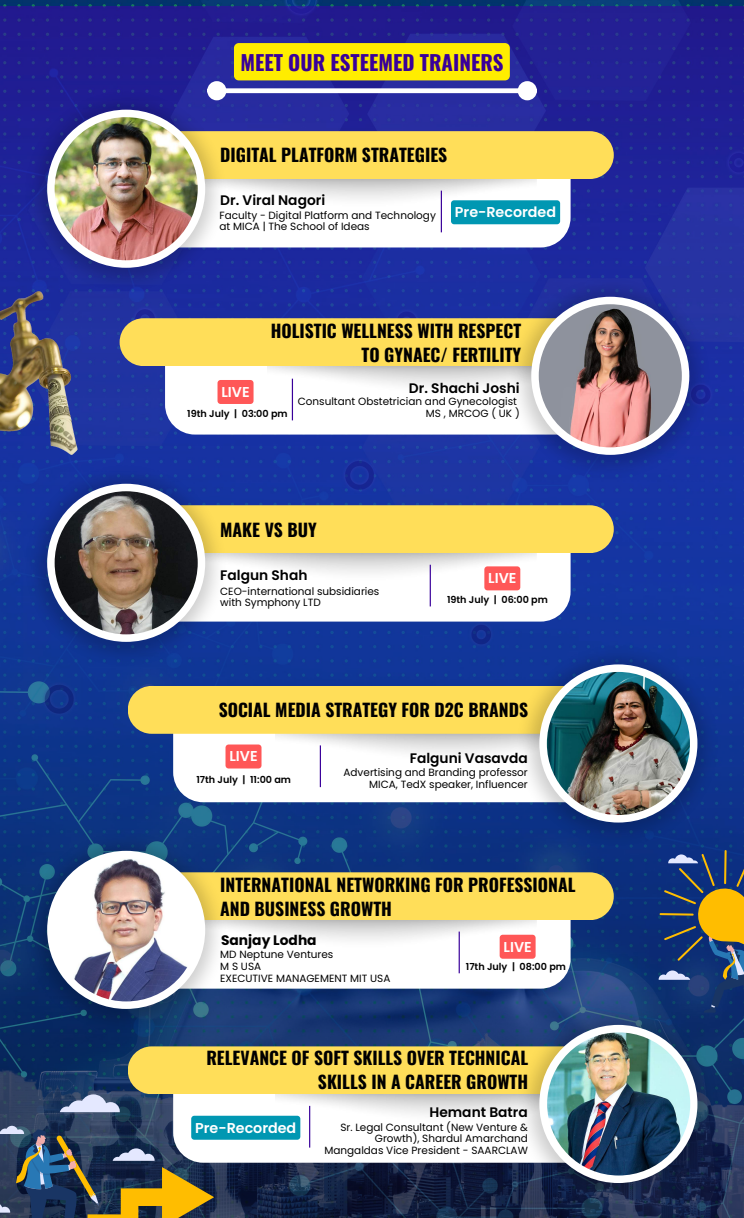
<style>
.page{position:relative;width:744px;height:1218px;background:#fff}
.page>*{position:absolute;margin:0;border:0;box-sizing:border-box;transform-origin:0 0}
.t1{font:700 20.8px "Oswald";color:#39009a}
.t2{font:700 17.6px/24.6px "Oswald";color:#000;text-align:right}
.t3{font:600 14.28px "Poppins";color:#fff}
.t4{font:600 13.8px "Poppins";color:#000}
.t5{font:700 13.8px "Poppins";color:#000}
.t6{font:10.48px/11.7px "Poppins";color:#000}
.t7{font:600 9.64px "Poppins";color:#000}
</style>
<div class="page">
<img style="left:0;top:7px;width:744px;height:1211px">
<svg style="left:112px;top:144px;width:459px;height:103px"></svg>
<div style="left:112px;top:131px;width:502px;height:48px;background:#ffde59;border-radius:24px"></div>
<img style="left:24px;top:90px;width:202px;height:202px">
<div style="left:47px;top:110px;width:158px;height:158px;background:#fff;border-radius:50%"></div>
<img style="left:55px;top:117px;width:143px;height:143px;border-radius:50%">
<hr style="left:441px;top:191px;width:1px;height:41px;background:#39009a">
<svg style="left:112px;top:518px;width:459px;height:103px"></svg>
<div style="left:112px;top:505px;width:502px;height:48px;background:#ffde59;border-radius:24px"></div>
<img style="left:24px;top:464px;width:202px;height:202px">
<div style="left:47px;top:484px;width:158px;height:158px;background:#fff;border-radius:50%"></div>
<img style="left:55px;top:491px;width:143px;height:143px;border-radius:50%">
<hr style="left:430px;top:565px;width:1px;height:41px;background:#39009a">
<svg style="left:112px;top:885px;width:459px;height:103px"></svg>
<div style="left:112px;top:872px;width:502px;height:48px;background:#ffde59;border-radius:24px"></div>
<hr style="left:459px;top:931px;width:1px;height:42px;background:#39009a">
<img style="left:24px;top:831px;width:202px;height:202px">
<div style="left:47px;top:851px;width:158px;height:158px;background:#fff;border-radius:50%"></div>
<img style="left:55px;top:858px;width:143px;height:143px;border-radius:50%">
<svg style="left:173px;top:699px;width:459px;height:103px"></svg>
<div style="left:128px;top:686px;width:501px;height:48px;background:#ffde59;border-radius:24px"></div>
<img style="left:517px;top:645px;width:201px;height:202px">
<div style="left:539px;top:664px;width:158px;height:158px;background:#fff;border-radius:50%"></div>
<img style="left:547px;top:672px;width:143px;height:143px;border-radius:50%">
<hr style="left:320px;top:745px;width:1px;height:42px;background:#39009a">
<svg style="left:173px;top:1059px;width:459px;height:103px"></svg>
<div style="left:128px;top:1046px;width:501px;height:48px;background:#ffde59;border-radius:24px"></div>
<img style="left:517px;top:1005px;width:201px;height:202px">
<div style="left:539px;top:1025px;width:158px;height:158px;background:#fff;border-radius:50%"></div>
<img style="left:547px;top:1032px;width:143px;height:143px;border-radius:50%">
<hr style="left:309px;top:1106px;width:1px;height:41px;background:#39009a">
<img style="left:0;top:243px;width:95px;height:228px">
<svg style="left:60px;top:1094px;width:60px;height:18px"></svg>
<svg style="left:0;top:1126px;width:214px;height:92px;background:#555d59"></svg>
<svg style="left:659px;top:850px;width:85px;height:162px;background:#455366"></svg>
<div style="left:225px;top:88px;width:294px;height:5px;background:#fff"></div>
<div style="left:210px;top:84px;width:14px;height:14px;background:#fff;border-radius:50%"></div>
<div style="left:207px;top:81px;width:19px;height:19px;border:5px solid #fff;border-radius:50%"></div>
<div style="left:520px;top:84px;width:15px;height:14px;background:#fff;border-radius:50%"></div>
<div style="left:518px;top:81px;width:19px;height:19px;border:5px solid #fff;border-radius:50%"></div>
<div style="left:484px;top:566px;width:36px;height:24px;background:#ff5757;border-radius:3px"></div>
<div style="left:500px;top:935px;width:36px;height:23px;background:#ff5757;border-radius:3px"></div>
<div style="left:226px;top:744px;width:36px;height:24px;background:#ff5757;border-radius:3px"></div>
<div style="left:234px;top:43px;width:276px;height:37px;background:#ffed00"></div>
<div style="left:451px;top:200px;width:109px;height:24px;background:#0097b2;border-radius:3px"></div>
<div style="left:191px;top:1115px;width:109px;height:24px;background:#0097b2;border-radius:3px"></div>
<svg style="left:165px;top:331px;width:459px;height:103px"></svg>
<div style="left:120px;top:318px;width:501px;height:48px;background:#ffde59;border-radius:24px"></div>
<img style="left:508px;top:277px;width:202px;height:202px">
<div style="left:531px;top:297px;width:158px;height:158px;background:#fff;border-radius:50%"></div>
<img style="left:539px;top:304px;width:143px;height:143px;border-radius:50%">
<hr style="left:292px;top:379px;width:1px;height:41px;background:#39009a">
<div style="left:218px;top:380px;width:36px;height:24px;background:#ff5757;border-radius:3px"></div>
<h1 class="t1" style="left:240px;top:46px;width:265px">MEET OUR ESTEEMED TRAINERS</h1>
<h2 class="t2" style="left:220px;top:141px;width:229px">DIGITAL PLATFORM STRATEGIES</h2>
<h3 class="t4" style="left:220px;top:190px;width:106px">Dr. Viral Nagori</h3>
<p class="t6" style="left:220px;top:209px;width:218px">Faculty - Digital Platform and Technology at MICA | The School of Ideas</p>
<h3 class="t3" style="left:455px;top:202px;width:103px">Pre-Recorded</h3>
<h2 class="t2" style="left:271px;top:317px;width:252px">HOLISTIC WELLNESS WITH RESPECT<br>TO GYNAEC/ FERTILITY</h2>
<h3 class="t4" style="left:409px;top:379px;width:112px">Dr. Shachi Joshi</h3>
<p class="t6" style="left:298px;top:396px;width:221px">Consultant Obstetrician and Gynecologist</p>
<p class="t7" style="left:187px;top:407px;width:102px">19th July | 03:00 pm</p>
<p class="t6" style="left:426px;top:407px;width:95px">MS , MRCOG ( UK )</p>
<h3 class="t3" style="left:221px;top:382px;width:30px">LIVE</h3>
<h2 class="t2" style="left:220px;top:516px;width:98px">MAKE VS BUY</h2>
<h3 class="t4" style="left:220px;top:565px;width:89px">Falgun Shah</h3>
<p class="t6" style="left:220px;top:585px;width:161px">CEO-international subsidiaries with Symphony LTD</p>
<h3 class="t3" style="left:488px;top:568px;width:30px">LIVE</h3>
<p class="t7" style="left:447px;top:593px;width:102px">19th July | 06:00 pm</p>
<h2 class="t2" style="left:219px;top:696px;width:311px">SOCIAL MEDIA STRATEGY FOR D2C BRANDS</h2>
<h3 class="t4" style="left:410px;top:749px;width:120px">Falguni Vasavda</h3>
<h3 class="t3" style="left:229px;top:746px;width:30px">LIVE</h3>
<p class="t7" style="left:196px;top:773px;width:96px">17th July | 11:00 am</p>
<p class="t6" style="left:344px;top:767px;width:186px;text-align:right">Advertising and Branding professor<br>MICA, TedX speaker, Influencer</p>
<h2 class="t2" style="left:220px;top:871px;width:357px;text-align:left">INTERNATIONAL NETWORKING FOR PROFESSIONAL<br>AND BUSINESS GROWTH</h2>
<h3 class="t5" style="left:221px;top:931px;width:97px">Sanjay Lodha</h3>
<p class="t6" style="left:220px;top:948px;width:172px">MD Neptune Ventures<br>M S USA<br>EXECUTIVE MANAGEMENT MIT USA</p>
<h3 class="t3" style="left:504px;top:936px;width:30px">LIVE</h3>
<p class="t7" style="left:466px;top:960px;width:102px">17th July | 08:00 pm</p>
<h2 class="t2" style="left:206px;top:1044px;width:323px">RELEVANCE OF SOFT SKILLS OVER TECHNICAL<br>SKILLS IN A CAREER GROWTH</h2>
<h3 class="t4" style="left:430px;top:1103px;width:100px">Hemant Batra</h3>
<p class="t6" style="left:324px;top:1121px;width:205px;text-align:right">Sr. Legal Consultant (New Venture &amp;<br>Growth), Shardul Amarchand<br>Mangaldas Vice President - SAARCLAW</p>
<h3 class="t3" style="left:195px;top:1117px;width:103px">Pre-Recorded</h3>
</div>
